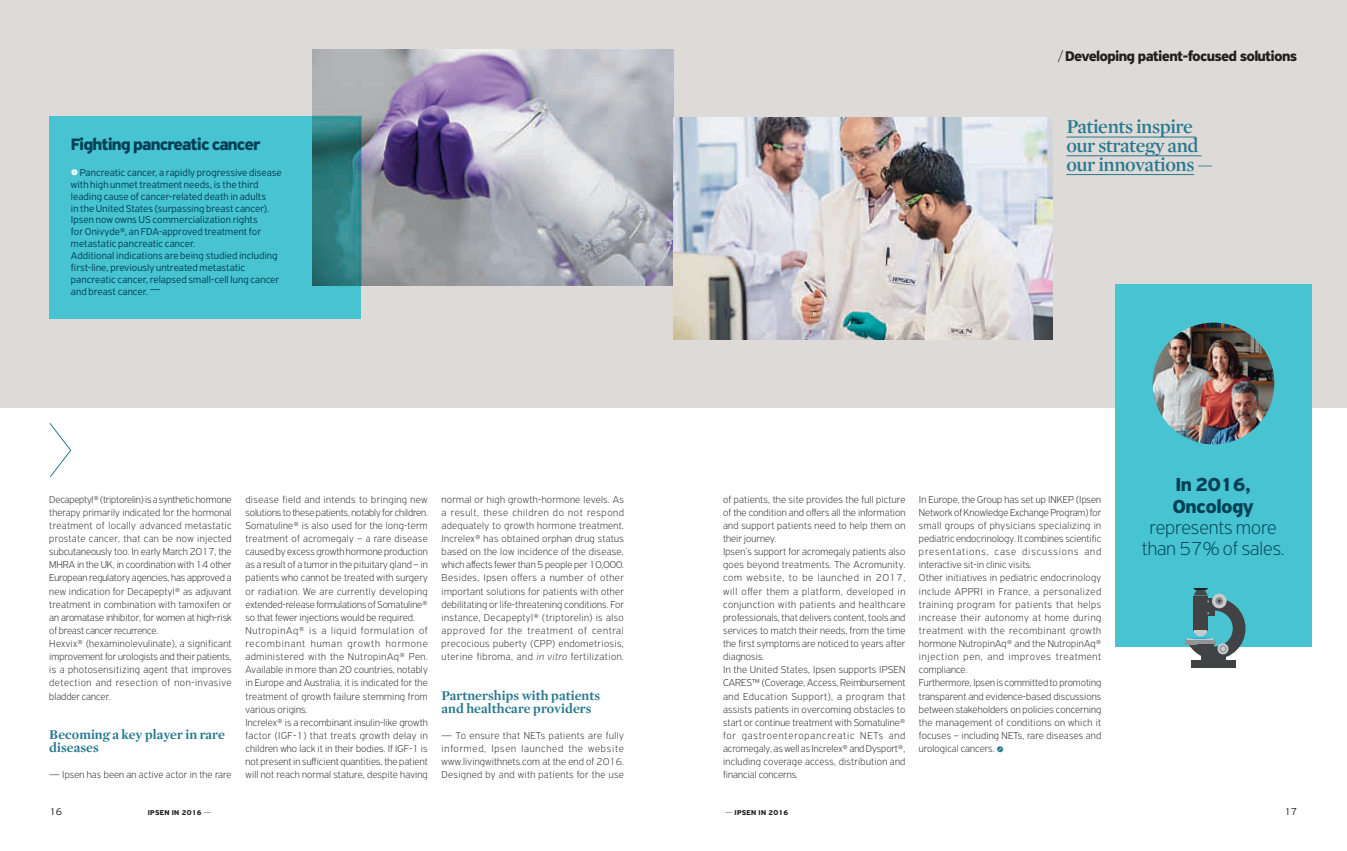
<style>
.page{position:relative;width:1347px;height:851px;background:#fff}
.page>*{position:absolute;margin:0;border:0;box-sizing:border-box;transform-origin:0 0}
.t1{font:600 20px/18.8px "+XJVYUW Mercury Display";letter-spacing:-.02em;color:#287990}
.t2{font:100 20px/21.2px "+SFXRLNPF Highway Sans Pro";letter-spacing:.005em;color:#004054;text-align:center}
.t3{font:700 20px/21.2px "+LUCZKDPF Highway Sans Pro";letter-spacing:-.03em;color:#004054}
.t4{font:700 17.5px "+LUCZKDPF Highway Sans Pro";letter-spacing:-.05em;color:#004054}
.t5{font:700 15px "+LUCZKDPF Highway Sans Pro";letter-spacing:-.05em;color:#231f20}
.t6{font:700 13.75px/13.1px "+VINKNG Mercury Display";letter-spacing:.005em;color:#287990}
.t7{font:100 10.62px/13.1px "+SFXRLNPF Highway Sans Pro";letter-spacing:.015em;color:#231f20}
.t8{font:300 10.62px/11.9px "+NVKKCKPF Highway Sans Pro";letter-spacing:.005em;color:#004054}
.t9{font:300 10.62px "+NVKKCKPF Highway Sans Pro";color:#231f20}
.t10{font:700 7.5px "+LUCZKDPF Highway Sans Pro";letter-spacing:.04em;color:#231f20}
.s1{font-family:"+KMPYAM Button Bonus Circle Negative";font-weight:400;font-size:7.5px;color:#fff}
.s2{font-family:"+GHCVBXPF Highway Sans Pro";font-style:italic}
.s3{font-family:"+SFXRLNPF Highway Sans Pro";font-weight:100}
</style>
<div class="page">
<div style="left:0;top:0;width:1346px;height:407px;background:#dedad7"></div>
<hr style="left:1066px;top:137px;width:129px;height:1px;background:#287990">
<hr style="left:1066px;top:155px;width:135px;height:1px;background:#287990">
<hr style="left:1066px;top:174px;width:128px;height:1px;background:#287990">
<svg style="left:49px;top:423px;width:23px;height:54px"></svg>
<div style="left:50px;top:116px;width:311px;height:203px;background:#47c3d2"></div>
<div style="left:1115px;top:284px;width:196px;height:363px;background:#47c3d2"></div>
<div style="left:1191px;top:660px;width:45px;height:8px;background:#414243"></div>
<div style="left:1201px;top:654px;width:24px;height:10px;background:#414243"></div>
<div style="left:1185px;top:639px;width:31px;height:5px;background:#919396"></div>
<svg style="left:1187px;top:588px;width:58px;height:71px"></svg>
<img style="left:312px;top:50px;width:362px;height:236px">
<img style="left:673px;top:118px;width:379px;height:222px">
<img style="left:1152px;top:322px;width:122px;height:122px;border-radius:50%">
<h2 class="t4" style="left:71px;top:137px;width:191px">Fighting pancreatic cancer</h2>
<p class="t8" style="left:71px;top:167px;width:212px"><span class="s1">f</span> Pancreatic cancer, a rapidly progressive disease with high unmet treatment needs, is the third leading cause of cancer-related death in adults<br>in the United States (surpassing breast cancer).<br>Ipsen now owns US commercialization rights<br>for Onivyde®, an FDA-approved treatment for metastatic pancreatic cancer.<br>Additional indications are being studied including first-line, previously untreated metastatic pancreatic cancer, relapsed small-cell lung cancer and breast cancer. —</p>
<p class="t7" style="left:49px;top:493px;width:184px">Decapeptyl® (triptorelin) is a synthetic hormone therapy primarily indicated for the hormonal treatment of locally advanced metastatic prostate cancer, that can be now injected subcutaneously too. In early March 2017, the MHRA in the UK, in coordination with 14 other European regulatory agencies, has approved a new indication for Decapeptyl® as adjuvant treatment in combination with tamoxifen or an aromatase inhibitor, for women at high-risk of breast cancer recurrence.<br>Hexvix® (hexaminolevulinate), a significant improvement for urologists and their patients, is a photosensitizing agent that improves detection and resection of non-invasive bladder cancer.</p>
<p class="t6" style="left:49px;top:728px;width:177px">Becoming a key player in rare diseases</p>
<p class="t7" style="left:49px;top:769px;width:184px">— Ipsen has been an active actor in the rare</p>
<p class="t7" style="left:245px;top:493px;width:184px">disease field and intends to bringing new solutions to these patients, notably for children.<br>Somatuline® is also used for the long-term treatment of acromegaly – a rare disease caused by excess growth hormone production as a result of a tumor in the pituitary gland – in patients who cannot be treated with surgery or radiation. We are currently developing extended-release formulations of Somatuline® so that fewer injections would be required.<br>NutropinAq® is a liquid formulation of recombinant human growth hormone administered with the NutropinAq® Pen.<br>Available in more than 20 countries, notably in Europe and Australia, it is indicated for the treatment of growth failure stemming from various origins.<br>Increlex® is a recombinant insulin-like growth factor (IGF-1) that treats growth delay in children who lack it in their bodies. If IGF-1 is not present in sufficient quantities, the patient will not reach normal stature, despite having</p>
<p class="t7" style="left:441px;top:493px;width:184px;text-align:justify">normal or high growth-hormone levels. As a result, these children do not respond adequately to growth hormone treatment.<br>Increlex® has obtained orphan drug status based on the low incidence of the disease, which affects fewer than 5 people per 10,000.<br>Besides, Ipsen offers a number of other important solutions for patients with other debilitating or life-threatening conditions. For instance, Decapeptyl® (triptorelin) is also approved for the treatment of central precocious puberty (CPP) endometriosis, uterine fibroma, and <span class="s2">in vitro</span> fertilization.</p>
<p class="t6" style="left:441px;top:689px;width:160px">Partnerships with patients and healthcare providers</p>
<p class="t7" style="left:441px;top:729px;width:184px;text-align:justify">— To ensure that NETs patients are fully informed, Ipsen launched the website www.livingwithnets.com at the end of 2016.<br>Designed by and with patients for the use</p>
<h3 class="t5" style="left:1057px;top:49px;width:241px"><span class="s3">/</span> Developing patient-focused solutions</h3>
<h1 class="t1" style="left:1066px;top:118px;width:148px">Patients inspire our strategy and our innovations —</h1>
<p class="t7" style="left:723px;top:493px;width:184px">of patients, the site provides the full picture of the condition and offers all the information and support patients need to help them on their journey.<br>Ipsen’s support for acromegaly patients also goes beyond treatments. The Acromunity. com website, to be launched in 2017, will offer them a platform, developed in conjunction with patients and healthcare professionals, that delivers content, tools and services to match their needs, from the time the first symptoms are noticed to years after diagnosis.<br>In the United States, Ipsen supports IPSEN CARES™ (Coverage, Access, Reimbursement and Education Support), a program that assists patients in overcoming obstacles to start or continue treatment with Somatuline® for gastroenteropancreatic NETs and acromegaly, as well as Increlex® and Dysport®, including coverage access, distribution and financial concerns.</p>
<p class="t7" style="left:919px;top:493px;width:184px">In Europe, the Group has set up INKEP (Ipsen Network of Knowledge Exchange Program) for small groups of physicians specializing in pediatric endocrinology. It combines scientific presentations, case discussions and interactive sit-in clinic visits.<br>Other initiatives in pediatric endocrinology include APPRI in France, a personalized training program for patients that helps increase their autonomy at home during treatment with the recombinant growth hormone NutropinAq® and the NutropinAq® injection pen, and improves treatment compliance.<br>Furthermore, Ipsen is committed to promoting transparent and evidence-based discussions between stakeholders on policies concerning the management of conditions on which it focuses – including NETs, rare diseases and urological cancers. <sub>d</sub></p>
<h1 class="t3" style="left:1172px;top:475px;width:83px">In 2016,<br>Oncology</h1>
<h1 class="t2" style="left:1142px;top:518px;width:144px">represents more than 57% of sales.</h1>
<p class="t9" style="left:50px;top:807px;width:14px">16</p>
<p class="t9" style="left:1284px;top:807px;width:14px">17</p>
<p class="t10" style="left:148px;top:809px;width:55px">IPSEN IN 2016</p>
<p class="t10" style="left:734px;top:809px;width:55px">IPSEN IN 2016</p>
</div>
